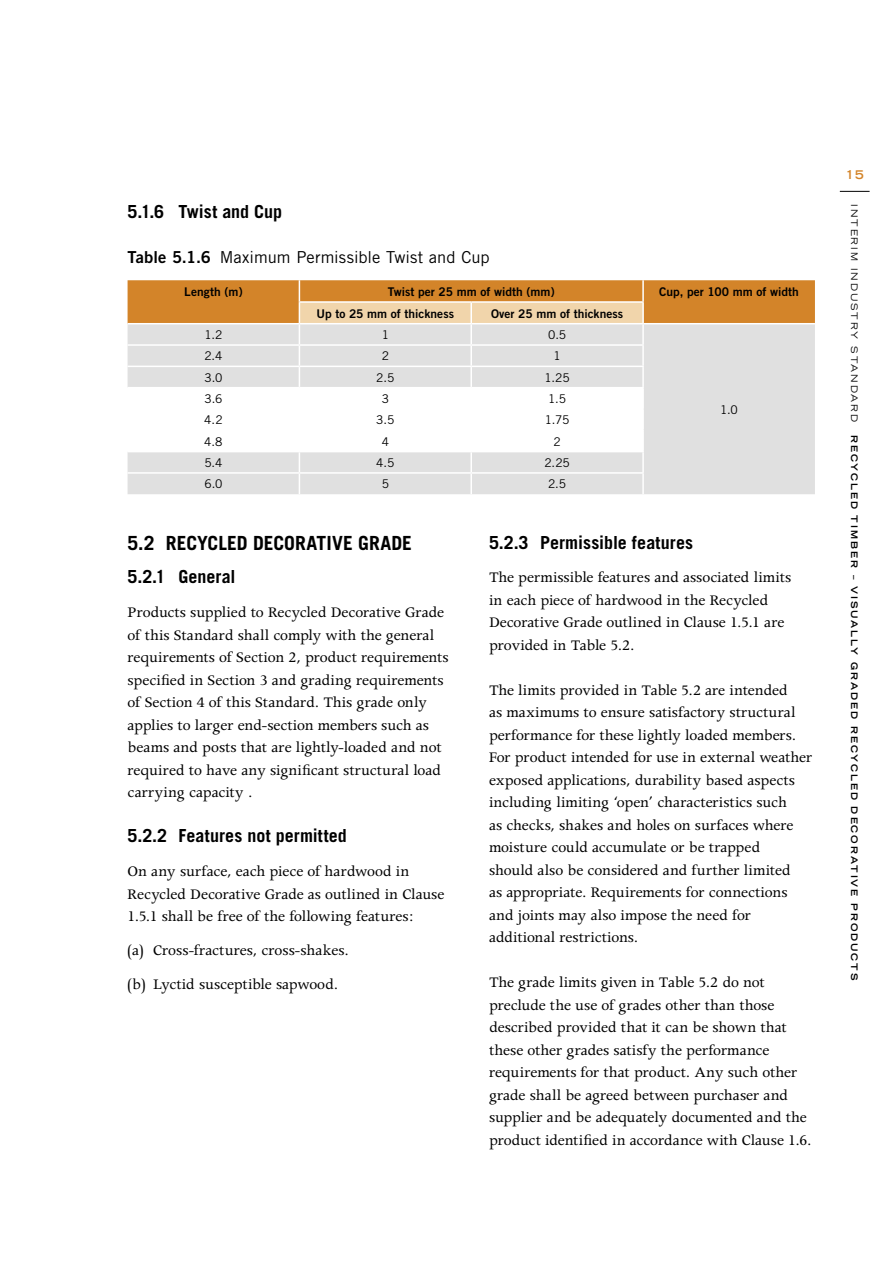
<style>
.page{position:relative;width:893px;height:1263px;background:#fff}
.page>*{position:absolute;margin:0;border:0;box-sizing:border-box;transform-origin:0 0}
.t1{font:700 19.5px "Trade Gothic";letter-spacing:-.005em;color:#000}
.t2{font:700 18px "Trade Gothic";color:#000}
.t3{font:16.5px/22.5px "Apollo";letter-spacing:-.005em;color:#000}
.t4{font:16.5px "Trade Gothic";color:#000}
.t5{font:12px "Trade Gothic Bold Two";letter-spacing:-.005em;color:#000}
.t6{font:12px "Trade Gothic";color:#000}
.t7{font:700 expanded 12px "Trade Gothic LH";color:#d38429}
.t8{font:700 expanded 9px "Trade Gothic LH";letter-spacing:.22em;color:#000}
.t9{font:expanded 9px "Trade Gothic LH";color:#000}
.s1{font-family:"Trade Gothic Bold Two"}
</style>
<div class="page">
<hr style="left:840px;top:191px;width:30px;height:1px;background:#000">
<svg style="left:128px;top:280px;width:687px;height:214px"></svg>
<hr style="left:471px;top:472px;width:173px;height:2px;background:#fff">
<hr style="left:470px;top:474px;width:2px;height:20px;background:#fff">
<hr style="left:642px;top:474px;width:2px;height:20px;background:#fff">
<p class="t2" style="left:128px;top:201px;width:156px">5.1.6 Twist and Cup</p>
<p class="t4" style="left:128px;top:247px;width:364px"><span class="s1">Table 5.1.6</span> Maximum Permissible Twist and Cup</p>
<p class="t5" style="left:184px;top:284px;width:60px">Length (m)</p>
<p class="t5" style="left:388px;top:284px;width:168px">Twist per 25 mm of width (mm)</p>
<p class="t5" style="left:659px;top:284px;width:141px">Cup, per 100 mm of width</p>
<p class="t5" style="left:316px;top:306px;width:139px">Up to 25 mm of thickness</p>
<p class="t5" style="left:491px;top:306px;width:134px">Over 25 mm of thickness</p>
<p class="t6" style="left:204px;top:327px;width:19px">1.2</p>
<p class="t6" style="left:382px;top:327px;width:9px">1</p>
<p class="t6" style="left:548px;top:327px;width:20px">0.5</p>
<p class="t6" style="left:204px;top:349px;width:20px">2.4</p>
<p class="t6" style="left:382px;top:349px;width:9px">2</p>
<p class="t6" style="left:553px;top:349px;width:9px">1</p>
<p class="t6" style="left:204px;top:370px;width:20px">3.0</p>
<p class="t6" style="left:376px;top:370px;width:20px">2.5</p>
<p class="t6" style="left:545px;top:370px;width:27px">1.25</p>
<p class="t6" style="left:204px;top:391px;width:20px">3.6</p>
<p class="t6" style="left:382px;top:391px;width:9px">3</p>
<p class="t6" style="left:548px;top:391px;width:19px">1.5</p>
<p class="t6" style="left:204px;top:413px;width:20px">4.2</p>
<p class="t6" style="left:376px;top:413px;width:20px">3.5</p>
<p class="t6" style="left:545px;top:413px;width:26px">1.75</p>
<p class="t6" style="left:204px;top:434px;width:20px">4.8</p>
<p class="t6" style="left:382px;top:434px;width:9px">4</p>
<p class="t6" style="left:553px;top:434px;width:9px">2</p>
<p class="t6" style="left:204px;top:455px;width:20px">5.4</p>
<p class="t6" style="left:376px;top:455px;width:20px">4.5</p>
<p class="t6" style="left:544px;top:455px;width:27px">2.25</p>
<p class="t6" style="left:204px;top:477px;width:20px">6.0</p>
<p class="t6" style="left:382px;top:477px;width:9px">5</p>
<p class="t6" style="left:548px;top:477px;width:20px">2.5</p>
<p class="t6" style="left:720px;top:402px;width:19px">1.0</p>
<p class="t1" style="left:128px;top:531px;width:286px">5.2 RECYCLED DECORATIVE GRADE</p>
<p class="t2" style="left:128px;top:566px;width:109px">5.2.1 General</p>
<p class="t3" style="left:128px;top:601px;width:323px">Products supplied to Recycled Decorative Grade of this Standard shall comply with the general requirements of Section 2, product requirements specified in Section 3 and grading requirements of Section 4 of this Standard. This grade only applies to larger end-section members such as beams and posts that are lightly-loaded and not required to have any significant structural load carrying capacity .</p>
<p class="t2" style="left:128px;top:825px;width:221px">5.2.2 Features not permitted</p>
<p class="t3" style="left:128px;top:860px;width:318px">On any surface, each piece of hardwood in<br>Recycled Decorative Grade as outlined in Clause<br>1.5.1 shall be free of the following features:</p>
<p class="t3" style="left:128px;top:933px;width:223px;line-height:33.8px">(a) Cross-fractures, cross-shakes. (b) Lyctid susceptible sapwood.</p>
<p class="t2" style="left:489px;top:531px;width:206px">5.2.3 Permissible features</p>
<p class="t3" style="left:489px;top:567px;width:304px">The permissible features and associated limits in each piece of hardwood in the Recycled Decorative Grade outlined in Clause 1.5.1 are provided in Table 5.2.</p>
<p class="t3" style="left:489px;top:679px;width:325px">The limits provided in Table 5.2 are intended<br>as maximums to ensure satisfactory structural performance for these lightly loaded members.<br>For product intended for use in external weather exposed applications, durability based aspects including limiting ‘open’ characteristics such<br>as checks, shakes and holes on surfaces where moisture could accumulate or be trapped<br>should also be considered and further limited<br>as appropriate. Requirements for connections and joints may also impose the need for additional restrictions.</p>
<p class="t3" style="left:489px;top:972px;width:324px">The grade limits given in Table 5.2 do not preclude the use of grades other than those described provided that it can be shown that these other grades satisfy the performance requirements for that product. Any such other grade shall be agreed between purchaser and supplier and be adequately documented and the product identified in accordance with Clause 1.6.</p>
<p class="t7" style="left:846px;top:166px;width:20px">15</p>
<p class="t9" style="left:860px;top:204px;width:218px;rotate:90deg">interimindustrystandard</p>
<p class="t8" style="left:860px;top:435px;width:545px;rotate:90deg">recycl ed tim ber – visually g raded recycl ed d ecorative prod ucts</p>
</div>
